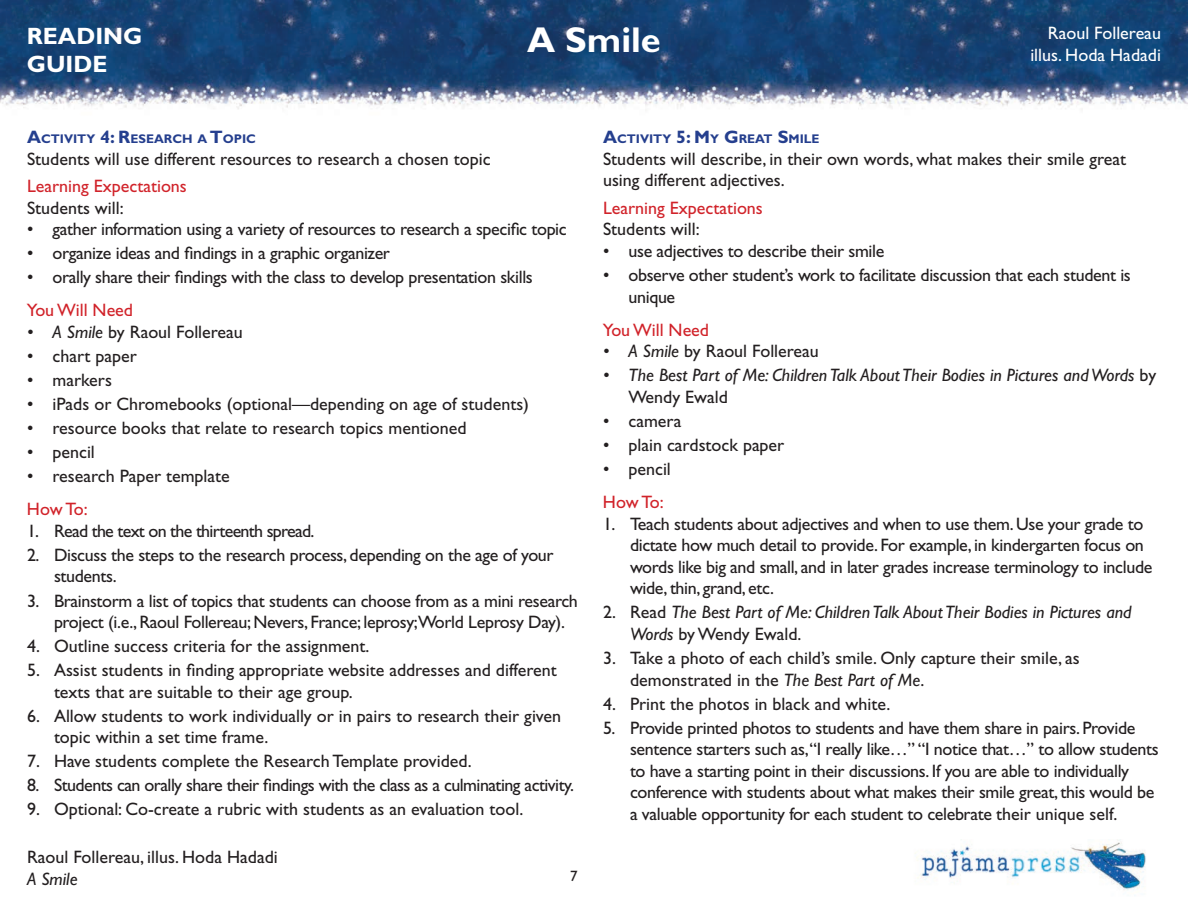
<style>
.page{position:relative;width:1188px;height:918px;background:#fff}
.page>*{position:absolute;margin:0;border:0;box-sizing:border-box;transform-origin:0 0}
.t1{font:700 36px "Gill Sans Std";color:#fff}
.t2{font:700 23.7px/28.5px "Gill Sans Std";color:#fff}
.t3{font:18px/21.6px "Gill Sans Std";letter-spacing:-.02em;color:#231f20}
.t4{font:18px/21.6px "Gill Sans Std";color:#231f20}
.t5{font:italic 18px/21.6px "Gill Sans Std";color:#231f20}
.t6{font:18px "Gill Sans Std";color:#d1232a}
.t7{font:18px "Gill Sans Std";letter-spacing:-.04em;color:#231f20}
.t8{font:18px/21.6px "Gill Sans Std";color:#fff;text-align:right}
.t9{font:15px "Gill Sans Std";color:#231f20}
.Heading{font:700 12.6px "Gill Sans Std";color:#253f8e}
.s1{font-size:18px}
.s2{font-style:italic}
.s3{font-style:normal}
</style>
<div class="page">
<img style="left:0;top:0;width:1188px;height:109px">
<img style="left:915px;top:840px;width:231px;height:50px">
<h2 class="t2" style="left:27px;top:22px;width:117px">READING<br>GUIDE</h2>
<h1 class="t1" style="left:527px;top:18px;width:135px">A Smile</h1>
<p class="t8" style="left:1030px;top:23px;width:132px">Raoul Follereau illus. Hoda Hadadi</p>
<p class="Heading" style="left:27px;top:131px;width:229px"><span class="s1">A</span>CTIVITY <span class="s1">4: R</span>ESEARC H A <span class="s1">T</span>OPIC</p>
<p class="t4" style="left:27px;top:148px;width:465px">Students will use different resources to research a chosen topic</p>
<p class="t6" style="left:27px;top:176px;width:161px">Learning Expectations</p>
<p class="t4" style="left:27px;top:197px;width:98px">Students will:</p>
<p class="t3" style="left:27px;top:219px;width:541px">• gather information using a variety of resources to research a specific topic</p>
<p class="t3" style="left:27px;top:243px;width:365px">• organize ideas and findings in a graphic organizer</p>
<p class="t3" style="left:27px;top:267px;width:507px">• orally share their findings with the class to develop presentation skills</p>
<p class="t6" style="left:27px;top:300px;width:108px">You Will Need</p>
<p class="t4" style="left:27px;top:321px;width:217px"><span class="s2">• A Smile</span> by Raoul Follereau</p>
<p class="t4" style="left:27px;top:345px;width:111px">• chart paper</p>
<p class="t4" style="left:27px;top:369px;width:86px">• markers</p>
<p class="t4" style="left:27px;top:393px;width:504px">• iPads or Chromebooks (optional—depending on age of students)</p>
<p class="t4" style="left:27px;top:417px;width:441px">• resource books that relate to research topics mentioned</p>
<p class="t3" style="left:27px;top:441px;width:69px">• pencil</p>
<p class="t4" style="left:27px;top:465px;width:204px">• research Paper template</p>
<p class="t6" style="left:27px;top:499px;width:62px">How To:</p>
<p class="t7" style="left:27px;top:520px;width:289px">1. Read the text on the thirteenth spread.</p>
<p class="t3" style="left:54px;top:544px;width:501px;text-indent:-27px">2. Discuss the steps to the research process, depending on the age of your students.</p>
<p class="t3" style="left:54px;top:590px;width:525px;text-indent:-27px">3. Brainstorm a list of topics that students can choose from as a mini research project (i.e., Raoul Follereau; Nevers, France; leprosy;World Leprosy Day).</p>
<p class="t4" style="left:27px;top:635px;width:344px">4. Outline success criteria for the assignment.</p>
<p class="t4" style="left:54px;top:659px;width:504px;text-indent:-27px">5. Assist students in finding appropriate website addresses and different texts that are suitable to their age group.</p>
<p class="t4" style="left:54px;top:705px;width:509px;text-indent:-27px">6. Allow students to work individually or in pairs to research their given topic within a set time frame.</p>
<p class="t4" style="left:27px;top:751px;width:446px">7. Have students complete the Research Template provided.</p>
<p class="t3" style="left:27px;top:775px;width:548px">8. Students can orally share their findings with the class as a culminating activity.</p>
<p class="t4" style="left:27px;top:799px;width:498px">9. Optional: Co-create a rubric with students as an evaluation tool.</p>
<p class="t4" style="left:27px;top:847px;width:252px">Raoul Follereau, illus. Hoda Hadadi</p>
<p class="t5" style="left:27px;top:868px;width:52px">A Smile</p>
<p class="t9" style="left:570px;top:868px;width:9px">7</p>
<p class="Heading" style="left:603px;top:131px;width:218px"><span class="s1">A</span>CTIVITY <span class="s1">5: M</span>Y <span class="s1">G</span>REAT <span class="s1">S</span>MILE</p>
<p class="t4" style="left:603px;top:148px;width:525px">Students will describe, in their own words, what makes their smile great using different adjectives.</p>
<p class="t6" style="left:603px;top:197px;width:161px">Learning Expectations</p>
<p class="t4" style="left:603px;top:219px;width:98px">Students will:</p>
<p class="t3" style="left:603px;top:240px;width:283px">• use adjectives to describe their smile</p>
<p class="t3" style="left:628px;top:264px;width:504px;text-indent:-26px">• observe other student’s work to facilitate discussion that each student is unique</p>
<p class="t6" style="left:603px;top:319px;width:108px">You Will Need</p>
<p class="t4" style="left:603px;top:340px;width:217px"><span class="s2">• A Smile</span> by Raoul Follereau</p>
<p class="t5" style="left:628px;top:365px;width:529px;text-indent:-26px">• The Best Part of Me: Children Talk About Their Bodies in Pictures and Words <span class="s3">by<br>Wendy Ewald</span></p>
<p class="t3" style="left:603px;top:410px;width:80px">• camera</p>
<p class="t4" style="left:603px;top:434px;width:183px">• plain cardstock paper</p>
<p class="t3" style="left:603px;top:458px;width:69px">• pencil</p>
<p class="t6" style="left:603px;top:492px;width:62px">How To:</p>
<p class="t3" style="left:630px;top:513px;width:524px;text-indent:-27px">1. Teach students about adjectives and when to use them. Use your grade to dictate how much detail to provide. For example, in kindergarten focus on words like big and small, and in later grades increase terminology to include wide, thin, grand, etc.</p>
<p class="t5" style="left:630px;top:602px;width:503px;text-indent:-27px"><span class="s3">2. Read</span> The Best Part of Me: Children Talk About Their Bodies in Pictures and<br>Words <span class="s3">by Wendy Ewald.</span></p>
<p class="t4" style="left:630px;top:647px;width:451px;text-indent:-27px">3. Take a photo of each child’s smile. Only capture their smile, as demonstrated in the <span class="s2">The Best Part of Me</span>.</p>
<p class="t4" style="left:603px;top:693px;width:289px">4. Print the photos in black and white.</p>
<p class="t3" style="left:630px;top:717px;width:530px;text-indent:-27px">5. Provide printed photos to students and have them share in pairs. Provide sentence starters such as,“I really like…” “I notice that…” to allow students to have a starting point in their discussions. If you are able to individually conference with students about what makes their smile great, this would be a valuable opportunity for each student to celebrate their unique self.</p>
</div>
